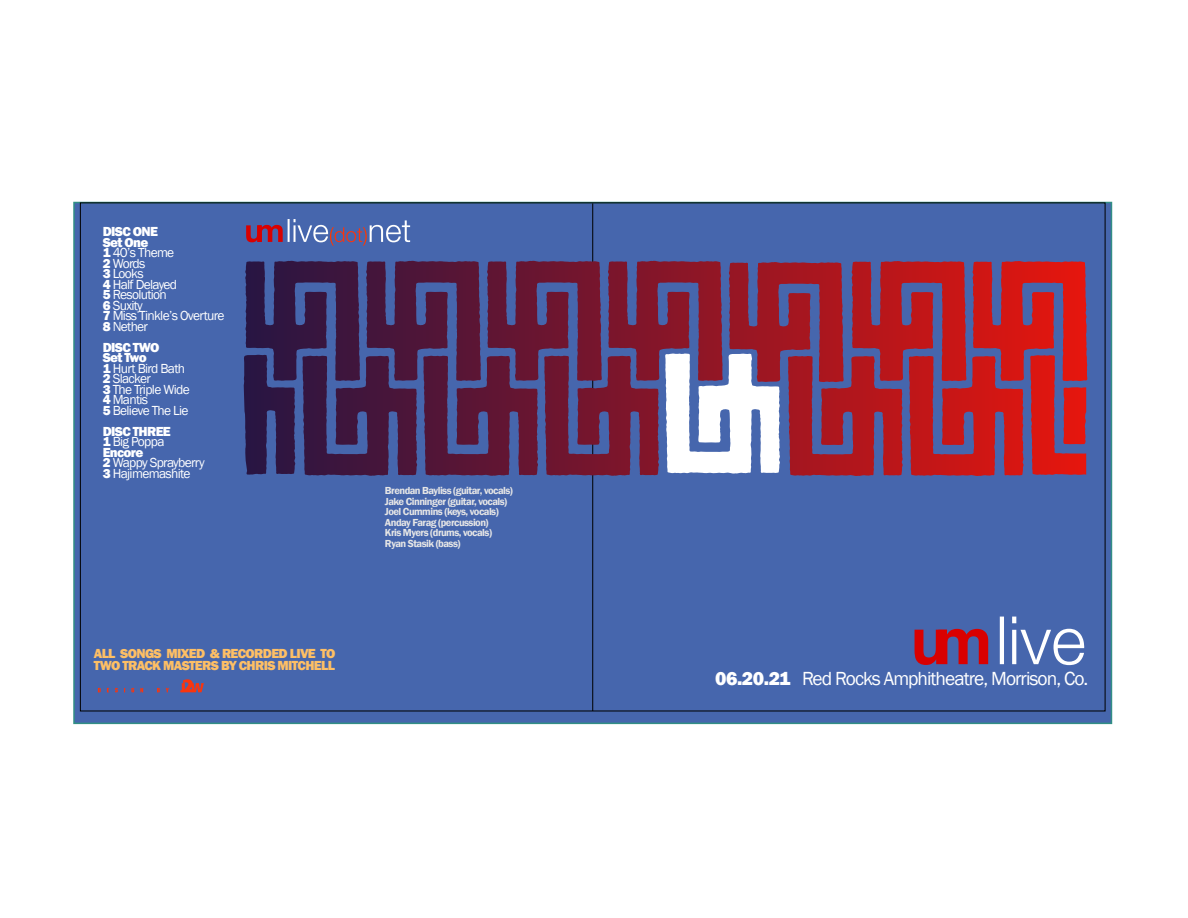
<style>
.page{position:relative;width:1188px;height:918px;background:#fff}
.page>*{position:absolute;margin:0;border:0;box-sizing:border-box;transform-origin:0 0}
.t1{font:19.5px "Franklin Gothic";letter-spacing:-.05em;color:#fff}
.t2{font:13.5px/10.5px "Franklin Gothic";letter-spacing:-.05em;color:#fff}
.t3{font:800 13.5px/12px "Franklin Gothic";letter-spacing:-.05em;color:#febf65}
.t4{font:600 10.5px/10.5px "Franklin Gothic";letter-spacing:-.05em;color:#e6e6e6}
.s1{font-weight:800}
</style>
<div class="page">
<svg style="left:73px;top:201px;width:1040px;height:524px;background:#5379aa"></svg>
<svg style="left:80px;top:202px;width:1025px;height:509px;background:#4e5a99"></svg>
<svg style="left:592px;top:203px;width:1px;height:508px"></svg>
<svg style="left:246px;top:225px;width:37px;height:17px"></svg>
<hr style="left:288px;top:219px;width:2px;height:23px;background:#fff">
<svg style="left:294px;top:219px;width:116px;height:27px;background:#6878b0"></svg>
<svg style="left:915px;top:629px;width:73px;height:36px;background:#9c2a47"></svg>
<hr style="left:1000px;top:617px;width:4px;height:47px;background:#fff">
<svg style="left:1012px;top:630px;width:4px;height:34px"></svg>
<svg style="left:1012px;top:617px;width:4px;height:6px"></svg>
<svg style="left:1021px;top:629px;width:63px;height:36px"></svg>
<svg style="left:98px;top:688px;width:3px;height:4px"></svg>
<svg style="left:115px;top:688px;width:3px;height:4px"></svg>
<svg style="left:131px;top:688px;width:3px;height:4px"></svg>
<svg style="left:140px;top:688px;width:3px;height:4px"></svg>
<svg style="left:157px;top:688px;width:3px;height:4px"></svg>
<svg style="left:166px;top:688px;width:3px;height:4px"></svg>
<svg style="left:180px;top:679px;width:24px;height:13px"></svg>
<svg style="left:244px;top:354px;width:842px;height:121px;background:#7f4060"></svg>
<p class="t2" style="left:103px;top:227px;width:123px"><span class="s1">DISC ONE<br>Set One<br>1</span> 40’s Theme<br><span class="s1">2</span> Words<br><span class="s1">3</span> Looks<br><span class="s1">4</span> Half Delayed<br><span class="s1">5</span> Resolution<br><span class="s1">6</span> Suxity<br><span class="s1">7</span> Miss Tinkle’s Overture<br><span class="s1">8</span> Nether</p>
<p class="t2" style="left:103px;top:342px;width:89px"><span class="s1">DISC TWO<br>Set Two<br>1</span> Hurt Bird Bath<br><span class="s1">2</span> Slacker<br><span class="s1">3</span> The Triple Wide<br><span class="s1">4</span> Mantis<br><span class="s1">5</span> Believe The Lie</p>
<p class="t2" style="left:103px;top:426px;width:103px"><span class="s1">DISC THREE<br>1</span> Big Poppa<br><span class="s1">Encore<br>2</span> Wappy Sprayberry<br><span class="s1">3</span> Hajimemashite</p>
<p class="t3" style="left:94px;top:648px;width:243px">ALL SONGS MIXED &amp; RECORDED LIVE TO<br>TWO TRACK MASTERS BY CHRIS MITCHELL</p>
<p class="t4" style="left:385px;top:486px;width:130px">Brendan Bayliss (guitar, vocals)<br>Jake Cinninger (guitar, vocals)<br>Joel Cummins (keys, vocals)<br>Anday Farag (percussion)<br>Kris Myers (drums, vocals)<br>Ryan Stasik (bass)</p>
<h1 class="t1" style="left:715px;top:667px;width:375px"><span class="s1">06.20.21</span> Red Rocks Amphitheatre, Morrison, Co.</h1>
</div>
